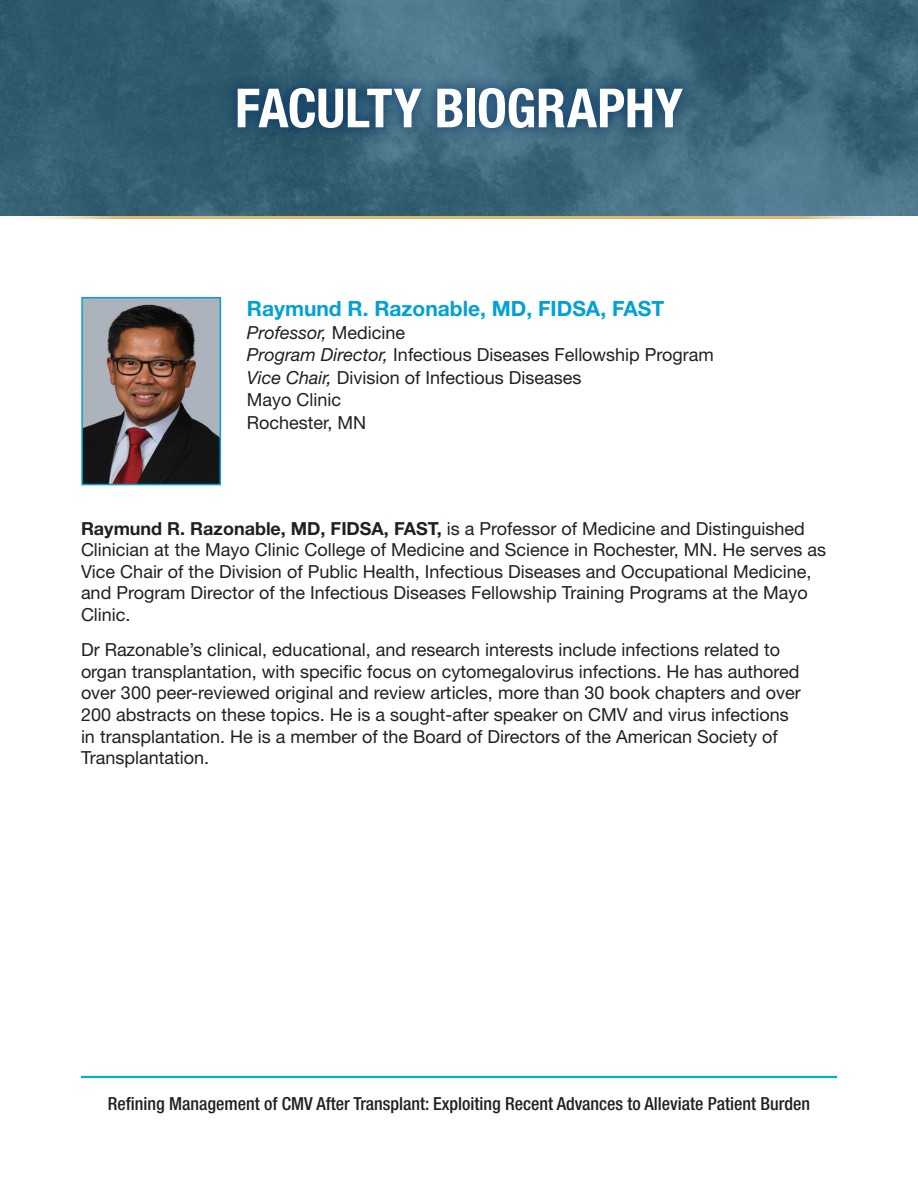
<style>
.page{position:relative;width:918px;height:1188px;background:#fff}
.page>*{position:absolute;margin:0;border:0;box-sizing:border-box;transform-origin:0 0}
.t1{font:700 condensed 54px "Helvetica Neue LT Std";letter-spacing:-.01em;color:#fff}
.Front_Panel_Body{font:700 21px "Helvetica Neue LT Std";color:#00a1d5}
.Roboto_Light_BODY{font:18px/21.6px "Helvetica Neue LT Std";color:#231f20}
.Front_Panel_Body-2{font:18px "Helvetica Neue LT Std";color:#231f20}
.t2{font:500 condensed 18px "Helvetica Neue LT Std";color:#231f20}
.Front_Panel_Body-3{font:italic 18px "Helvetica Neue LT Std";color:#231f20}
.s1{font-style:normal}
.s2{font-style:italic}
.s3{font-weight:700}
</style>
<div class="page">
<img style="left:0;top:0;width:918px;height:216px">
<hr style="left:81px;top:1076px;width:756px;height:2px;background:#00aedc">
<hr style="left:0;top:216px;width:918px;height:3px;background:#deb76e">
<div style="left:223px;top:74px;width:473px;height:68px;background:#032f67;opacity:.65"></div>
<img style="left:84px;top:300px;width:134px;height:182px">
<div style="left:81px;top:297px;width:140px;height:188px;border:2px solid #00a1d5"></div>
<p class="t1" style="left:235px;top:75px;width:450px">FACULTY BIOGRAPHY</p>
<p class="Front_Panel_Body" style="left:247px;top:296px;width:419px">Raymund R. Razonable, MD, FIDSA, FAST</p>
<p class="Front_Panel_Body-3" style="left:247px;top:322px;width:160px">Professor, <span class="s1">Medicine</span></p>
<p class="Front_Panel_Body-2" style="left:247px;top:344px;width:469px"><span class="s2">Program Director,</span> Infectious Diseases Fellowship Program</p>
<p class="Front_Panel_Body-2" style="left:247px;top:367px;width:336px"><span class="s2">Vice Chair,</span> Division of Infectious Diseases</p>
<p class="Front_Panel_Body-2" style="left:247px;top:389px;width:96px">Mayo Clinic</p>
<p class="Front_Panel_Body-2" style="left:247px;top:412px;width:121px">Rochester, MN</p>
<p class="Roboto_Light_BODY" style="left:81px;top:517px;width:747px"><span class="s3">Raymund R. Razonable, MD, FIDSA, FAST,</span> is a Professor of Medicine and Distinguished Clinician at the Mayo Clinic College of Medicine and Science in Rochester, MN. He serves as Vice Chair of the Division of Public Health, Infectious Diseases and Occupational Medicine, and Program Director of the Infectious Diseases Fellowship Training Programs at the Mayo Clinic.</p>
<p class="Roboto_Light_BODY" style="left:81px;top:639px;width:721px">Dr Razonable’s clinical, educational, and research interests include infections related to organ transplantation, with specific focus on cytomegalovirus infections. He has authored over 300 peer-reviewed original and review articles, more than 30 book chapters and over 200 abstracts on these topics. He is a sought-after speaker on CMV and virus infections in transplantation. He is a member of the Board of Directors of the American Society of Transplantation.</p>
<p class="t2" style="left:108px;top:1093px;width:704px">Refining Management of CMV After Transplant: Exploiting Recent Advances to Alleviate Patient Burden</p>
</div>
